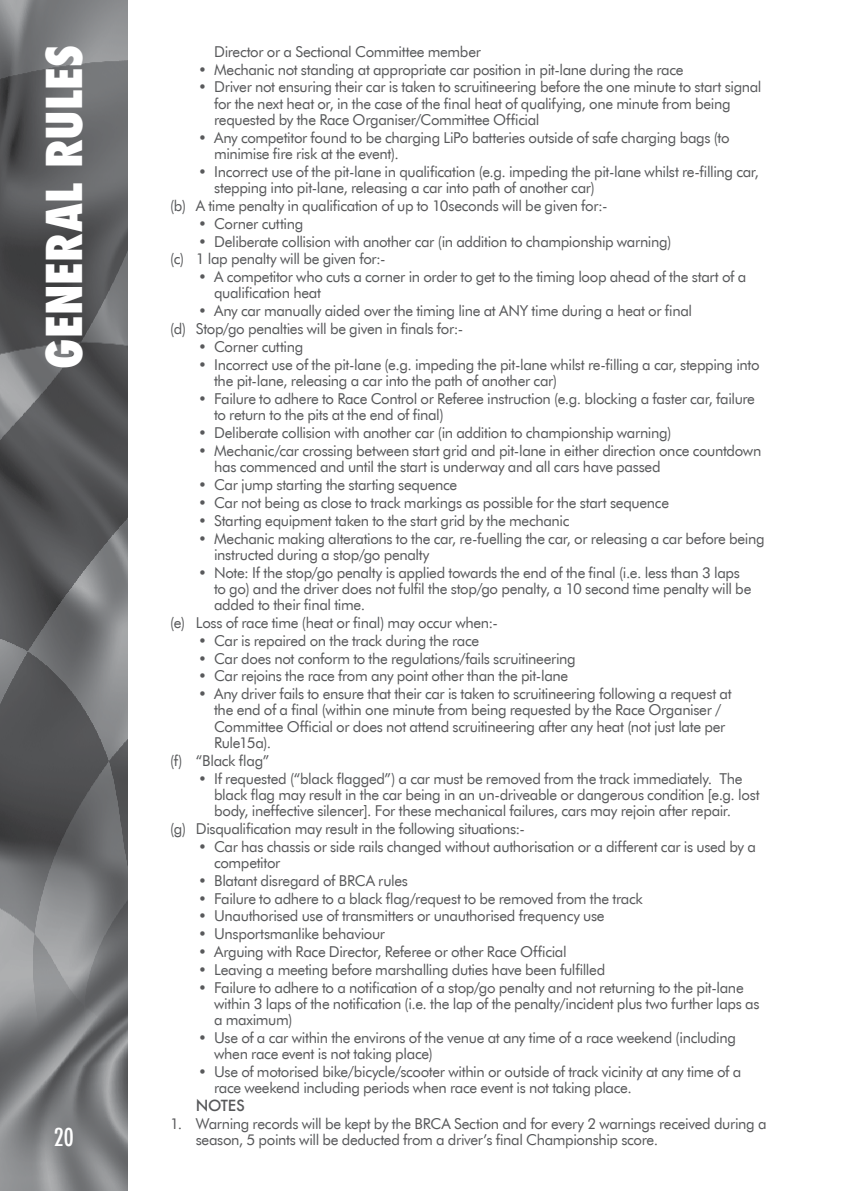
<style>
.page{position:relative;width:842px;height:1191px;background:#fff}
.page>*{position:absolute;margin:0;border:0;box-sizing:border-box;transform-origin:0 0}
.t1{font:800 condensed 48px "Futura";letter-spacing:.005em;color:#fff}
.t2{font:500 condensed 24px "Futura";color:#fff}
.t3{font:15px/16.2px "Futura BT";letter-spacing:-.025em;color:#58595b}
.t4{font:500 15px "Futura";letter-spacing:-.025em;color:#58595b}
</style>
<div class="page">
<svg style="left:0;top:0;width:128px;height:1191px;background:#68696b"></svg>
<h1 class="t1" style="left:32px;top:368px;width:325px;rotate:-90deg">GENERAL RULES</h1>
<h2 class="t2" style="left:54px;top:1121px;width:21px">20</h2>
<p class="t3" style="left:214px;top:43px;width:268px">Director or a Sectional Committee member</p>
<p class="t3" style="left:198px;top:61px;width:487px">• Mechanic not standing at appropriate car position in pit-lane during the race</p>
<p class="t3" style="left:214px;top:79px;width:549px;text-indent:-16px">• Driver not ensuring their car is taken to scruitineering before the one minute to start signal for the next heat or, in the case of the final heat of qualifying, one minute from being requested by the Race Organiser/Committee Official</p>
<p class="t3" style="left:214px;top:129px;width:517px;text-indent:-16px">• Any competitor found to be charging LiPo batteries outside of safe charging bags (to minimise fire risk at the event).</p>
<p class="t3" style="left:214px;top:163px;width:546px;text-indent:-16px">• Incorrect use of the pit-lane in qualification (e.g. impeding the pit-lane whilst re-filling car, stepping into pit-lane, releasing a car into path of another car)</p>
<p class="t3" style="left:170px;top:197px;width:439px">(b) A time penalty in qualification of up to 10seconds will be given for:-</p>
<p class="t3" style="left:198px;top:215px;width:107px">• Corner cutting</p>
<p class="t3" style="left:170px;top:232px;width:503px;line-height:17.8px;text-indent:28px">• Deliberate collision with another car (in addition to championship warning) (c) 1 lap penalty will be given for:-</p>
<p class="t3" style="left:214px;top:269px;width:534px;text-indent:-16px">• A competitor who cuts a corner in order to get to the timing loop ahead of the start of a qualification heat</p>
<p class="t3" style="left:170px;top:302px;width:524px;line-height:17.8px;text-indent:28px">• Any car manually aided over the timing line at ANY time during a heat or final (d) Stop/go penalties will be given in finals for:-</p>
<p class="t3" style="left:198px;top:338px;width:107px">• Corner cutting</p>
<p class="t3" style="left:214px;top:356px;width:547px;text-indent:-16px">• Incorrect use of the pit-lane (e.g. impeding the pit-lane whilst re-filling a car, stepping into the pit-lane, releasing a car into the path of another car)</p>
<p class="t3" style="left:214px;top:390px;width:542px;text-indent:-16px">• Failure to adhere to Race Control or Referee instruction (e.g. blocking a faster car, failure to return to the pits at the end of final)</p>
<p class="t3" style="left:198px;top:424px;width:475px">• Deliberate collision with another car (in addition to championship warning)</p>
<p class="t3" style="left:214px;top:442px;width:549px;text-indent:-16px">• Mechanic/car crossing between start grid and pit-lane in either direction once countdown has commenced and until the start is underway and all cars have passed</p>
<p class="t3" style="left:198px;top:476px;width:261px">• Car jump starting the starting sequence</p>
<p class="t3" style="left:198px;top:494px;width:472px">• Car not being as close to track markings as possible for the start sequence</p>
<p class="t3" style="left:198px;top:512px;width:373px">• Starting equipment taken to the start grid by the mechanic</p>
<p class="t3" style="left:214px;top:530px;width:552px;text-indent:-16px">• Mechanic making alterations to the car, re-fuelling the car, or releasing a car before being instructed during a stop/go penalty</p>
<p class="t3" style="left:214px;top:564px;width:539px;text-indent:-16px">• Note: If the stop/go penalty is applied towards the end of the final (i.e. less than 3 laps to go) and the driver does not fulfil the stop/go penalty, a 10 second time penalty will be added to their final time.</p>
<p class="t3" style="left:170px;top:614px;width:329px">(e) Loss of race time (heat or final) may occur when:-</p>
<p class="t3" style="left:198px;top:632px;width:283px">• Car is repaired on the track during the race</p>
<p class="t3" style="left:198px;top:650px;width:379px">• Car does not conform to the regulations/fails scruitineering</p>
<p class="t3" style="left:198px;top:668px;width:372px">• Car rejoins the race from any point other than the pit-lane</p>
<p class="t3" style="left:214px;top:686px;width:519px;text-indent:-16px">• Any driver fails to ensure that their car is taken to scruitineering following a request at the end of a final (within one minute from being requested by the Race Organiser / Committee Official or does not attend scruitineering after any heat (not just late per Rule15a).</p>
<p class="t3" style="left:170px;top:752px;width:101px">(f) “Black flag”</p>
<p class="t3" style="left:214px;top:770px;width:547px;text-indent:-16px">• If requested (“black flagged”) a car must be removed from the track immediately. The black flag may result in the car being in an un-driveable or dangerous condition [e.g. lost body, ineffective silencer]. For these mechanical failures, cars may rejoin after repair.</p>
<p class="t3" style="left:170px;top:820px;width:356px">(g) Disqualification may result in the following situations:-</p>
<p class="t3" style="left:214px;top:838px;width:543px;text-indent:-16px">• Car has chassis or side rails changed without authorisation or a different car is used by a competitor</p>
<p class="t3" style="left:198px;top:872px;width:211px">• Blatant disregard of BRCA rules</p>
<p class="t3" style="left:198px;top:890px;width:446px">• Failure to adhere to a black flag/request to be removed from the track</p>
<p class="t3" style="left:198px;top:908px;width:408px">• Unauthorised use of transmitters or unauthorised frequency use</p>
<p class="t3" style="left:198px;top:925px;width:189px">• Unsportsmanlike behaviour</p>
<p class="t3" style="left:198px;top:943px;width:370px">• Arguing with Race Director, Referee or other Race Official</p>
<p class="t3" style="left:198px;top:961px;width:409px">• Leaving a meeting before marshalling duties have been fulfilled</p>
<p class="t3" style="left:214px;top:979px;width:547px;text-indent:-16px">• Failure to adhere to a notification of a stop/go penalty and not returning to the pit-lane within 3 laps of the notification (i.e. the lap of the penalty/incident plus two further laps as a maximum)</p>
<p class="t3" style="left:214px;top:1029px;width:523px;text-indent:-16px">• Use of a car within the environs of the venue at any time of a race weekend (including when race event is not taking place)</p>
<p class="t3" style="left:214px;top:1063px;width:529px;text-indent:-16px">• Use of motorised bike/bicycle/scooter within or outside of track vicinity at any time of a race weekend including periods when race event is not taking place.</p>
<p class="t4" style="left:196px;top:1095px;width:50px">NOTES</p>
<p class="t3" style="left:196px;top:1115px;width:572px;text-indent:-26px">1. Warning records will be kept by the BRCA Section and for every 2 warnings received during a season, 5 points will be deducted from a driver’s final Championship score.</p>
</div>
